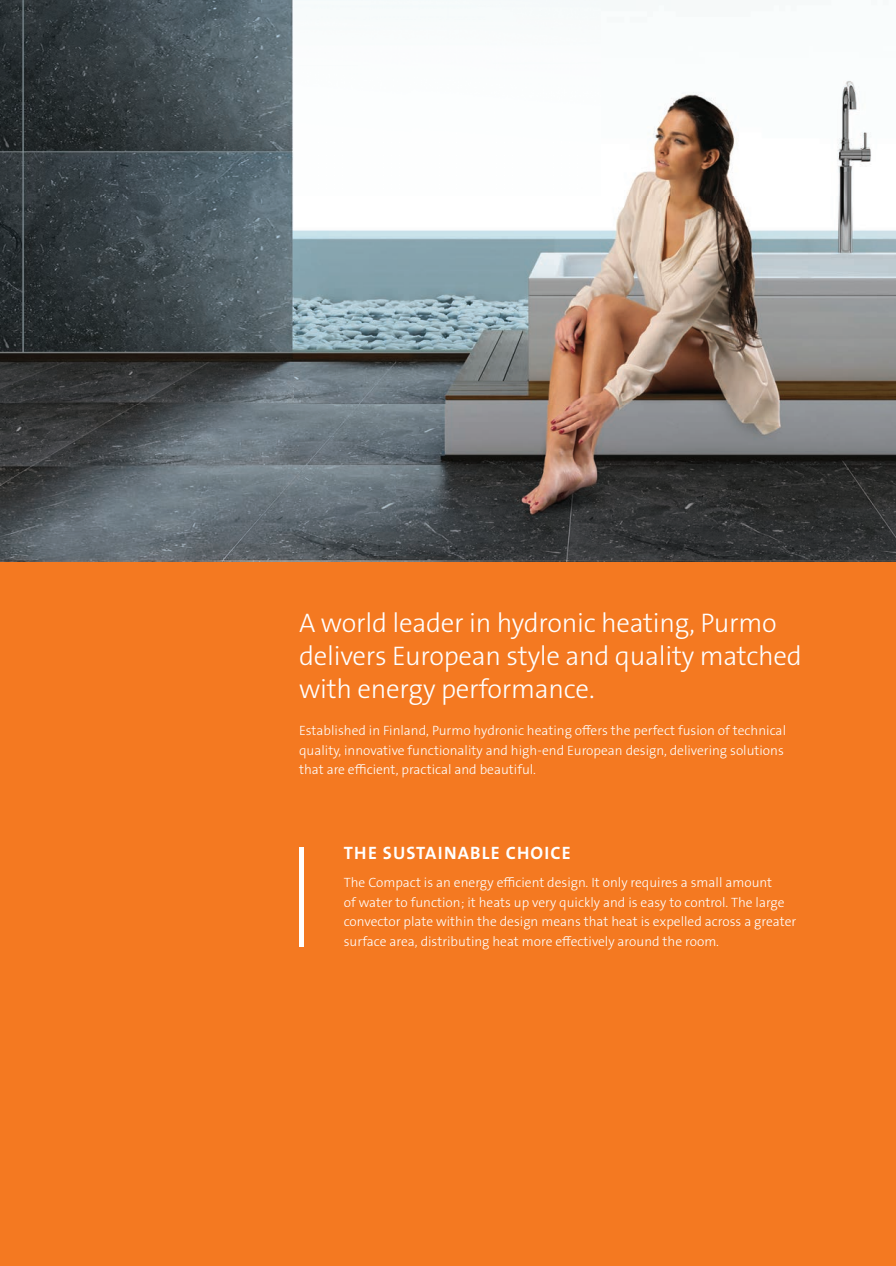
<style>
.page{position:relative;width:896px;height:1266px;background:#f47921}
.page>*{position:absolute;margin:0;border:0;box-sizing:border-box;transform-origin:0 0}
.t1{font:300 27px/33px "The Sans B W3";letter-spacing:-.01em;color:#fff}
.t2{font:700 18px "The Sans B W7";letter-spacing:.065em;color:#fff}
.t3{font:300 13.5px/19.5px "The Sans B W3";color:#fff}
</style>
<div class="page">
<hr style="left:299px;top:847px;width:4px;height:99px;background:#fff">
<img style="left:0;top:0;width:896px;height:561px">
<h1 class="t1" style="left:299px;top:607px;width:504px">A world leader in hydronic heating, Purmo delivers European style and quality matched with energy performance.</h1>
<p class="t3" style="left:299px;top:721px;width:488px">Established in Finland, Purmo hydronic heating offers the perfect fusion of technical quality, innovative functionality and high-end European design, delivering solutions that are efficient, practical and beautiful.</p>
<h2 class="t2" style="left:344px;top:841px;width:228px">THE SUSTAINABLE CHOICE</h2>
<p class="t3" style="left:344px;top:873px;width:454px">The Compact is an energy efficient design. It only requires a small amount<br>of water to function; it heats up very quickly and is easy to control. The large convector plate within the design means that heat is expelled across a greater surface area, distributing heat more effectively around the room.</p>
</div>
